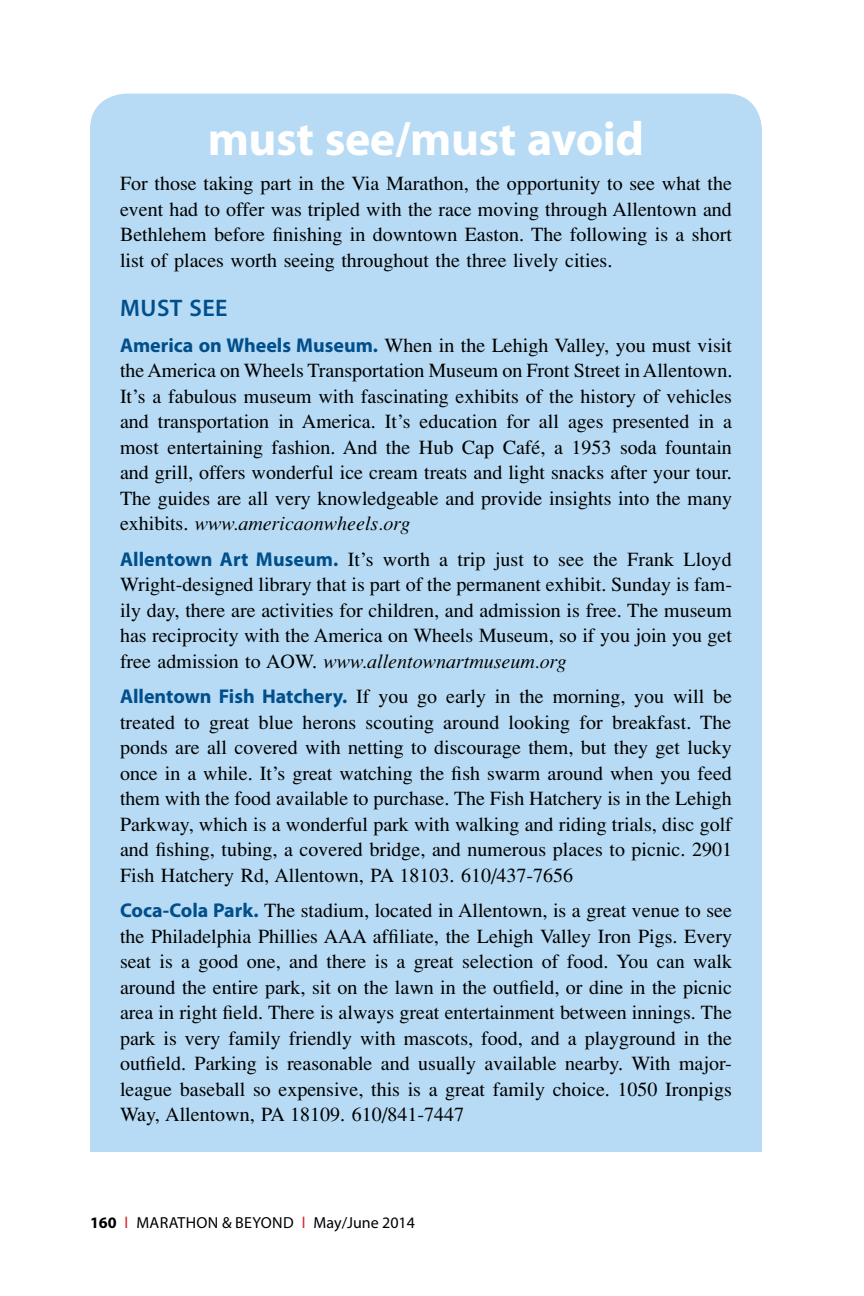
<style>
.page{position:relative;width:864px;height:1296px;background:#fff}
.page>*{position:absolute;margin:0;border:0;box-sizing:border-box;transform-origin:0 0}
.sbt{font:700 48px "Myriad Pro";letter-spacing:-.01em;color:#fff}
.sbtx{font:600 24px "Myriad Pro";letter-spacing:.02em;color:#004e8b}
.sbtx-2{font:20px/25.6px "Times";color:#000;text-align:justify}
.t1{font:16px "Myriad Pro";letter-spacing:.01em;color:#000}
.s1{font-family:"Myriad Pro";font-weight:700;color:#004e8b}
.s2{font-style:italic}
.s3{font-weight:700}
.s4{color:#da2128}
</style>
<div class="page">
<div style="left:90px;top:94px;width:672px;height:1098px;background:#b7dbf4;border-radius:36px"></div>
<div style="left:58px;top:1152px;width:748px;height:46px;background:#fff"></div>
<p class="sbt" style="left:208px;top:112px;width:438px">must see/must avoid</p>
<p class="sbtx-2" style="left:120px;top:171px;width:614px">For those taking part in the Via Marathon, the opportunity to see what the event had to offer was tripled with the race moving through Allentown and Bethlehem before finishing in downtown Easton. The following is a short list of places worth seeing throughout the three lively cities.</p>
<p class="sbtx" style="left:120px;top:295px;width:109px">MUST SEE</p>
<p class="sbtx-2" style="left:120px;top:332px;width:614px"><span class="s1">America on Wheels Museum.</span> When in the Lehigh Valley, you must visit the America on Wheels Transportation Museum on Front Street in Allentown.<br>It’s a fabulous museum with fascinating exhibits of the history of vehicles and transportation in America. It’s education for all ages presented in a most entertaining fashion. And the Hub Cap Café, a 1953 soda fountain and grill, offers wonderful ice cream treats and light snacks after your tour.<br>The guides are all very knowledgeable and provide insights into the many exhibits. <span class="s2">www.americaonwheels.org</span></p>
<p class="sbtx-2" style="left:120px;top:546px;width:613px"><span class="s1">Allentown Art Museum.</span> It’s worth a trip just to see the Frank Lloyd Wright-designed library that is part of the permanent exhibit. Sunday is fam&shy;ily day, there are activities for children, and admission is free. The museum has reciprocity with the America on Wheels Museum, so if you join you get free admission to AOW. <span class="s2">www.allentownartmuseum.org</span></p>
<p class="sbtx-2" style="left:120px;top:684px;width:614px"><span class="s1">Allentown Fish Hatchery.</span> If you go early in the morning, you will be treated to great blue herons scouting around looking for breakfast. The ponds are all covered with netting to discourage them, but they get lucky once in a while. It’s great watching the fish swarm around when you feed them with the food available to purchase. The Fish Hatchery is in the Lehigh Parkway, which is a wonderful park with walking and riding trials, disc golf and fishing, tubing, a covered bridge, and numerous places to picnic. 2901<br>Fish Hatchery Rd, Allentown, PA 18103. 610/437-7656</p>
<p class="sbtx-2" style="left:120px;top:898px;width:614px"><span class="s1">Coca-Cola Park.</span> The stadium, located in Allentown, is a great venue to see the Philadelphia Phillies AAA affiliate, the Lehigh Valley Iron Pigs. Every seat is a good one, and there is a great selection of food. You can walk around the entire park, sit on the lawn in the outfield, or dine in the picnic area in right field. There is always great entertainment between innings. The park is very family friendly with mascots, food, and a playground in the outfield. Parking is reasonable and usually available nearby. With major&shy;league baseball so expensive, this is a great family choice. 1050 Ironpigs Way, Allentown, PA 18109. 610/841-7447</p>
<p class="t1" style="left:90px;top:1213px;width:327px"><span class="s3">160</span> <span class="s4">l</span> MARATHON &amp; BEYOND <span class="s4">l</span> May/June 2014</p>
</div>
